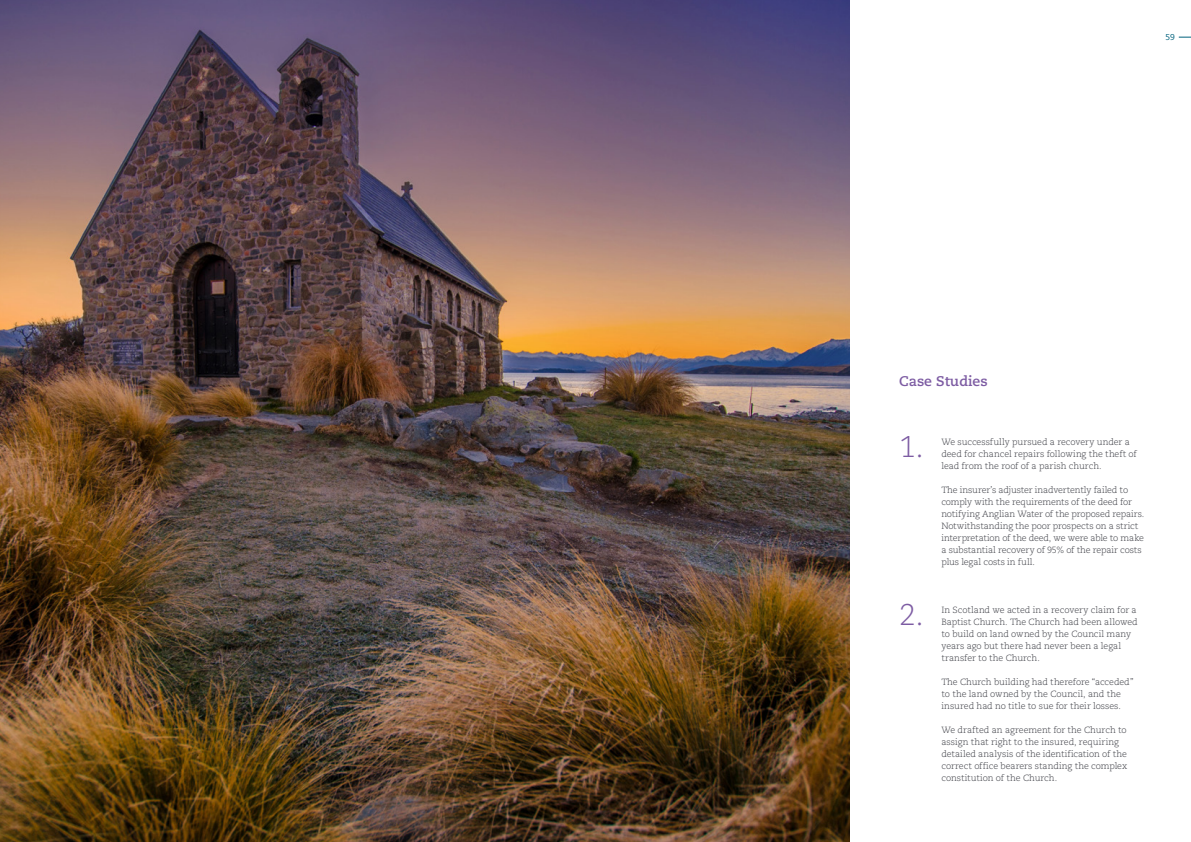
<style>
.page{position:relative;width:1191px;height:842px;background:#fff}
.page>*{position:absolute;margin:0;border:0;box-sizing:border-box;transform-origin:0 0}
.H1_-_Headline_-_Teal{font:300 30px "Caecilia LT Pro 45";color:#7d5ca3}
.Body_Text_-_Case_Stu{font:700 14px "Caecilia LT Pro 75";color:#7d5ca3}
.P_-_Body_-_Grey{font:300 9px/12px "Caecilia LT Pro 45";letter-spacing:-.01em;color:#3b3c43}
.Page_Number_-_Teal{font:8.5px "Caecilia LT Pro 55 Roman";color:#00627d}
</style>
<div class="page">
<svg style="left:1178px;top:37px;width:13px;height:1px"></svg>
<img style="left:0;top:0;width:849px;height:842px">
<p class="Page_Number_-_Teal" style="left:1165px;top:32px;width:11px">59</p>
<p class="Body_Text_-_Case_Stu" style="left:899px;top:371px;width:90px">Case Studies</p>
<p class="H1_-_Headline_-_Teal" style="left:899px;top:427px;width:26px">1.</p>
<p class="P_-_Body_-_Grey" style="left:941px;top:436px;width:197px">We successfully pursued a recovery under a deed for chancel repairs following the theft of lead from the roof of a parish church.</p>
<p class="P_-_Body_-_Grey" style="left:941px;top:484px;width:204px">The insurer’s adjuster inadvertently failed to comply with the requirements of the deed for notifying Anglian Water of the proposed repairs.<br>Notwithstanding the poor prospects on a strict interpretation of the deed, we were able to make a substantial recovery of 95% of the repair costs plus legal costs in full.</p>
<p class="H1_-_Headline_-_Teal" style="left:899px;top:595px;width:26px">2.</p>
<p class="P_-_Body_-_Grey" style="left:941px;top:604px;width:198px">In Scotland we acted in a recovery claim for a Baptist Church. The Church had been allowed to build on land owned by the Council many years ago but there had never been a legal transfer to the Church.</p>
<p class="P_-_Body_-_Grey" style="left:941px;top:676px;width:194px">The Church building had therefore “acceded” to the land owned by the Council, and the insured had no title to sue for their losses.</p>
<p class="P_-_Body_-_Grey" style="left:941px;top:724px;width:187px">We drafted an agreement for the Church to assign that right to the insured, requiring detailed analysis of the identification of the correct office bearers standing the complex constitution of the Church.</p>
</div>
